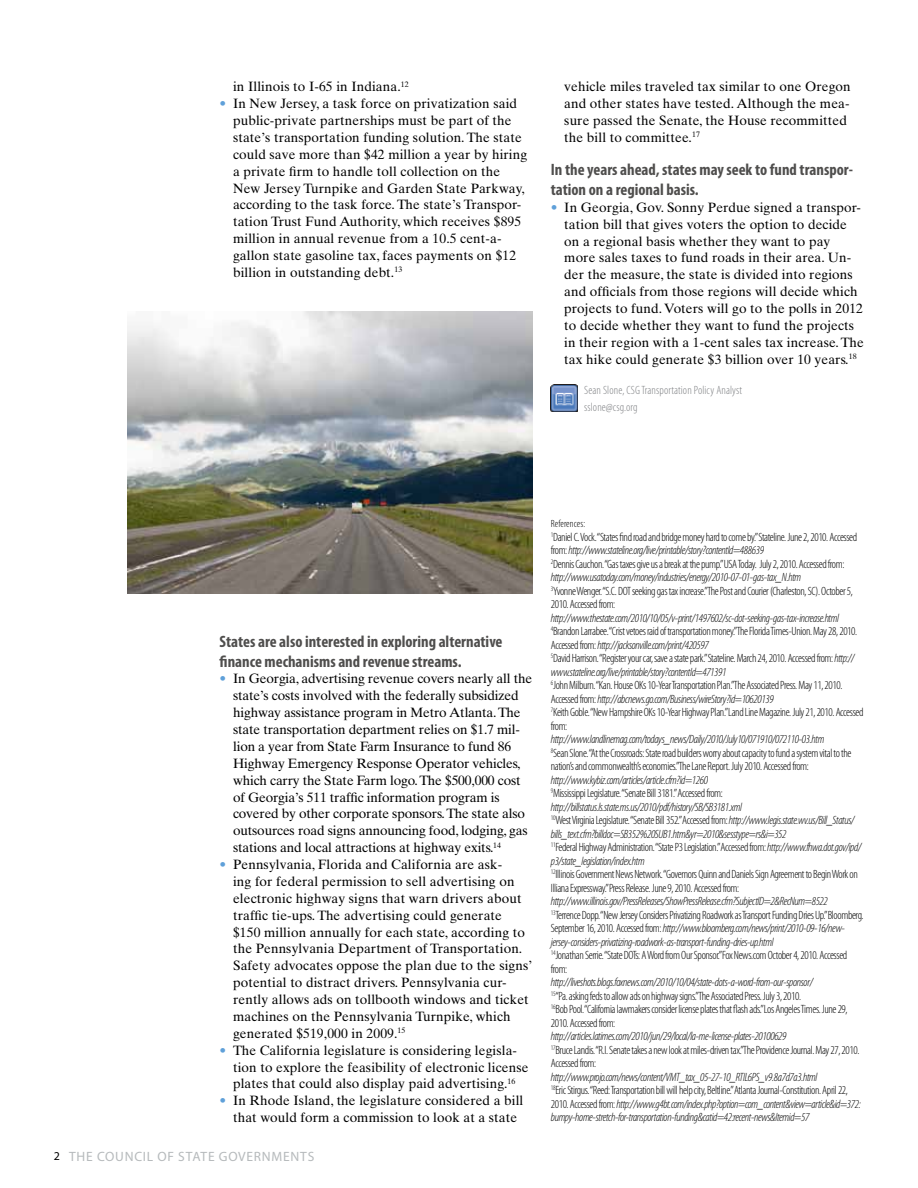
<style>
.page{position:relative;width:918px;height:1188px;background:#fff}
.page>*{position:absolute;margin:0;border:0;box-sizing:border-box;transform-origin:0 0}
.t1{font:700 condensed 16.5px/19.8px "Myriad Pro";color:#4f4e4d}
.t2{font:13.5px/16.8px "Times Ten LT";letter-spacing:.01em;color:#000}
.t3{font:13.5px/16.8px "Times Ten LT";letter-spacing:-.01em;color:#000}
.t4{font:13.5px "Myriad Pro";letter-spacing:.055em;color:#b6babc}
.t5{font:300 condensed 12px/13.5px "Myriad Pro";letter-spacing:-.03em;color:#000}
.t6{font:italic 300 condensed 12px/13.5px "Myriad Pro";letter-spacing:-.03em;color:#000}
.t7{font:300 condensed 12px/16.8px "Myriad Pro";letter-spacing:.01em;color:#808285}
.t8{font:300 condensed 10.5px "Myriad Pro";letter-spacing:.01em;color:#000}
.s1{color:#5fa0d9}
.s2{font-size:12px;color:#000}
.s3{font-style:italic}
.s4{font-style:normal}
</style>
<div class="page">
<img style="left:551px;top:385px;width:26px;height:26px">
<img style="left:128px;top:311px;width:405px;height:283px">
<p class="t2" style="left:233px;top:78px;width:177px">in Illinois to I-65 in Indiana.<sup>12</sup></p>
<p class="t2" style="left:233px;top:95px;width:296px;text-indent:-14px"><span class="s1">•</span> In New Jersey, a task force on privatization said public-private partnerships must be part of the state’s transportation funding solution.The state could save more than $42 million a year by hiring a private firm to handle toll collection on the New Jersey Turnpike and Garden State Parkway, according to the task force.The state’s Transpor&shy;tation Trust Fund Authority, which receives $895 million in annual revenue from a 10.5 cent-a&shy;gallon state gasoline tax, faces payments on $12 billion in outstanding debt.<sup>13</sup></p>
<p class="t2" style="left:564px;top:78px;width:288px">vehicle miles traveled tax similar to one Oregon and other states have tested. Although the mea&shy;sure passed the Senate, the House recommitted the bill to committee.<sup>17</sup></p>
<h1 class="t1" style="left:551px;top:159px;width:304px">In the years ahead, states may seek to fund transpor&shy;tation on a regional basis.</h1>
<p class="t2" style="left:564px;top:199px;width:301px;text-indent:-13px"><span class="s1">•</span> In Georgia, Gov. Sonny Perdue signed a transpor&shy;tation bill that gives voters the option to decide on a regional basis whether they want to pay more sales taxes to fund roads in their area. Un&shy;der the measure, the state is divided into regions and officials from those regions will decide which projects to fund. Voters will go to the polls in 2012 to decide whether they want to fund the projects in their region with a 1-cent sales tax increase.The tax hike could generate $3 billion over 10 years.<sup>18</sup></p>
<p class="t7" style="left:584px;top:382px;width:160px">Sean Slone, CSG Transportation Policy Analyst sslone@csg.org</p>
<h1 class="t1" style="left:220px;top:631px;width:284px">States are also interested in exploring alternative finance mechanisms and revenue streams.</h1>
<p class="t3" style="left:233px;top:670px;width:301px;text-indent:-13px"><span class="s1">•</span> In Georgia, advertising revenue covers nearly all the state’s costs involved with the federally subsidized highway assistance program in Metro Atlanta.The state transportation department relies on $1.7 mil&shy;lion a year from State Farm Insurance to fund 86<br>Highway Emergency Response Operator vehicles, which carry the State Farm logo.The $500,000 cost of Georgia’s 511 traffic information program is covered by other corporate sponsors.The state also outsources road signs announcing food, lodging, gas stations and local attractions at highway exits.<sup>14</sup></p>
<p class="t2" style="left:233px;top:856px;width:301px;text-indent:-14px"><span class="s1">•</span> Pennsylvania, Florida and California are ask-<br>ing for federal permission to sell advertising on electronic highway signs that warn drivers about traffic tie-ups.The advertising could generate $150 million annually for each state, according to the Pennsylvania Department of Transportation.<br>Safety advocates oppose the plan due to the signs’ potential to distract drivers. Pennsylvania cur&shy;rently allows ads on tollbooth windows and ticket machines on the Pennsylvania Turnpike, which generated $519,000 in 2009.<sup>15</sup></p>
<p class="t2" style="left:233px;top:1042px;width:297px;text-indent:-14px"><span class="s1">•</span> The California legislature is considering legisla&shy;tion to explore the feasibility of electronic license plates that could also display paid advertising.<sup>16</sup></p>
<p class="t2" style="left:220px;top:1092px;width:305px;text-align:center"><span class="s1">•</span> In Rhode Island, the legislature considered a bill that would form a commission to look at a state</p>
<p class="t4" style="left:54px;top:1148px;width:262px"><span class="s2">2</span> THE COUNCIL OF STATE GOVERNMENTS</p>
<p class="t8" style="left:551px;top:517px;width:36px">References:</p>
<p class="t5" style="left:551px;top:530px;width:308px"><sup>1</sup>Daniel C. Vock. “States find road and bridge money hard to come by.”Stateline. June 2, 2010. Accessed from: <span class="s3">http://www.stateline.org/live/printable/story?contentId=488639<br></span><sup>2</sup>Dennis Cauchon. “Gas taxes give us a break at the pump.”USA Today. July 2, 2010. Accessed from: <span class="s3">http://www.usatoday.com/money/industries/energy/2010-07-01-gas-tax_N.htm<br></span><sup>3</sup>Yvonne Wenger. “S.C. DOT seeking gas tax increase.”The Post and Courier (Charleston, SC). October 5, 2010. Accessed from:</p>
<p class="t5" style="left:551px;top:611px;width:314px"><span class="s3">http://www.thestate.com/2010/10/05/v-print/1497602/sc-dot-seeking-gas-tax-increase.html </span><sup>4</sup>Brandon Larrabee. “Crist vetoes raid of transportation money.”The Florida Times-Union. May 28, 2010.<br>Accessed from: <span class="s3">http://jacksonville.com/print/420597<br></span><sup>5</sup>David Harrison. “Register your car, save a state park.”Stateline. March 24, 2010. Accessed from: <span class="s3">http:// www.stateline.org/live/printable/story?contentId=471391<br></span><sup>6</sup>John Milburn. “Kan. House OKs 10-Year Transportation Plan.”The Associated Press. May 11, 2010.<br>Accessed from: <span class="s3">http://abcnews.go.com/Business/wireStory?id=10620139<br></span><sup>7</sup>Keith Goble. “New Hampshire OKs 10-Year Highway Plan.”Land Line Magazine. July 21, 2010. Accessed from:</p>
<p class="t5" style="left:551px;top:732px;width:302px"><span class="s3">http://www.landlinemag.com/todays_news/Daily/2010/July10/071910/072110-03.htm<br></span><sup>8</sup>Sean Slone. “At the Crossroads: State road builders worry about capacity to fund a system vital to the nation’s and commonwealth’s economies.”The Lane Report. July 2010. Accessed from:</p>
<p class="t5" style="left:551px;top:773px;width:312px"><span class="s3">http://www.kybiz.com/articles/article.cfm?id=1260<br></span><sup>9</sup>Mississippi Legislature. “Senate Bill 3181.”Accessed from: <span class="s3">http://billstatus.ls.state.ms.us/2010/pdf/history/SB/SB3181.xml<br></span><sup>10</sup>West Virginia Legislature. “Senate Bill 352.”Accessed from: <span class="s3">http://www.legis.state.wv.us/Bill_Status/ bills_text.cfm?billdoc=SB352%20SUB1.htm&amp;yr=2010&amp;sesstype=rs&amp;i=352<br></span><sup>11</sup>Federal Highway Administration. “State P3 Legislation.”Accessed from: <span class="s3">http://www.fhwa.dot.gov/ipd/ p3/state_legislation/index.htm<br></span><sup>12</sup>Illinois Government News Network. “Governors Quinn and Daniels Sign Agreement to Begin Work on Illiana Expressway.”Press Release. June 9, 2010. Accessed from:</p>
<p class="t6" style="left:551px;top:894px;width:314px">http://www.illinois.gov/PressReleases/ShowPressRelease.cfm?SubjectID=2&amp;RecNum=8522<br><sup>13</sup><span class="s4">Terrence Dopp. “New Jersey Considers Privatizing Roadwork as Transport Funding Dries Up.”Bloomberg.<br>September 16, 2010. Accessed from:</span> http://www.bloomberg.com/news/print/2010-09-16/new&shy;jersey-considers-privatizing-roadwork-as-transport-funding-dries-up.html<br><sup>14</sup><span class="s4">Jonathan Serrie. “State DOTs: A Word from Our Sponsor.”Fox News.com October 4, 2010. Accessed from:</span></p>
<p class="t5" style="left:551px;top:975px;width:298px"><span class="s3">http://liveshots.blogs.foxnews.com/2010/10/04/state-dots-a-word-from-our-sponsor/<br></span><sup>15</sup>“Pa. asking feds to allow ads on highway signs.”The Associated Press. July 3, 2010.<br><sup>16</sup>Bob Pool. “California lawmakers consider license plates that flash ads.”Los Angeles Times. June 29, 2010. Accessed from:</p>
<p class="t5" style="left:551px;top:1029px;width:310px"><span class="s3">http://articles.latimes.com/2010/jun/29/local/la-me-license-plates-20100629<br></span><sup>17</sup>Bruce Landis. “R.I. Senate takes a new look at miles-driven tax.”The Providence Journal. May 27, 2010.<br>Accessed from:</p>
<p class="t6" style="left:551px;top:1070px;width:312px">http://www.projo.com/news/content/VMT_tax_05-27-10_RTIL6PS_v9.8a7d7a3.html<br><sup>18</sup><span class="s4">Eric Stirgus. “Reed: Transportation bill will help city, Beltline.”Atlanta Journal-Constitution. April 22, 2010. Accessed from:</span> http://www.g4bt.com/index.php?option=com_content&amp;view=article&amp;id=372: bumpy-home-stretch-for-transportation-funding&amp;catid=42:recent-news&amp;Itemid=57</p>
</div>
